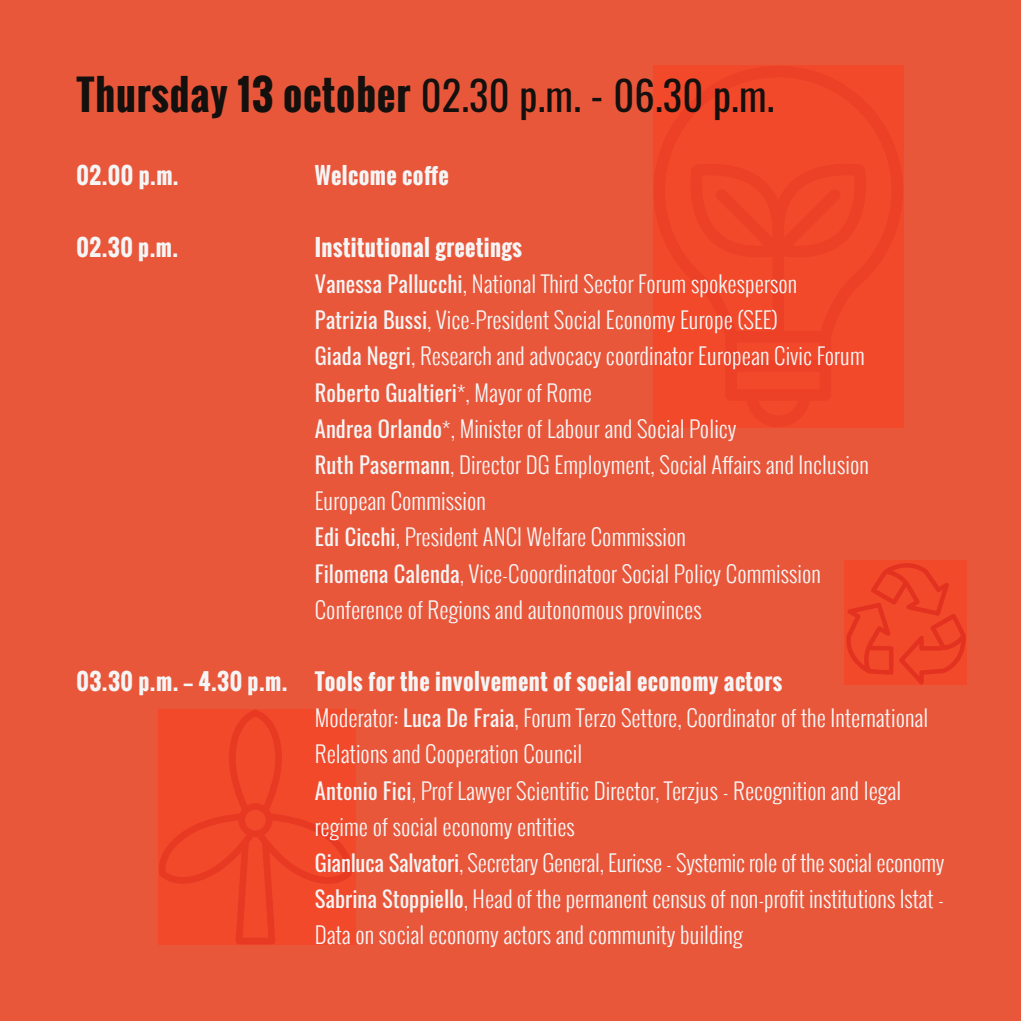
<style>
.page{position:relative;width:1021px;height:1021px;background:#fff}
.page>*{position:absolute;margin:0;border:0;box-sizing:border-box;transform-origin:0 0}
.t1{font:40.5px "Oswald";letter-spacing:.005em;color:#13100d}
.t2{font:300 22.5px/36.2px "Oswald";letter-spacing:.005em;color:#f5f5f5}
.t3{font:700 22.5px "Oswald";letter-spacing:.02em;color:#f5f5f5}
.s1{font-weight:700}
.s2{font-weight:400}
</style>
<div class="page">
<div style="left:0;top:0;width:1020px;height:1020px;background:#e9573b"></div>
<svg style="left:159px;top:709px;width:193px;height:235px;fill:#f2492b"></svg>
<svg style="left:653px;top:66px;width:250px;height:361px;fill:#f2492b"></svg>
<svg style="left:846px;top:563px;width:119px;height:121px"></svg>
<h1 class="t1" style="left:77px;top:60px;width:699px"><span class="s1">Thursday 13 october</span> 02.30 p.m. - 06.30 p.m.</h1>
<p class="t3" style="left:77px;top:158px;width:104px">02.00 p.m.</p>
<p class="t3" style="left:315px;top:158px;width:136px">Welcome coffe</p>
<p class="t3" style="left:77px;top:230px;width:103px">02.30 p.m.</p>
<p class="t2" style="left:315px;top:229px;width:555px"><span class="s1">Institutional greetings<br></span><span class="s2">Vanessa Pallucchi</span>, National Third Sector Forum spokesperson<br><span class="s2">Patrizia Bussi</span>, Vice-President Social Economy Europe (SEE)<br><span class="s2">Giada Negri</span>, Research and advocacy coordinator European Civic Forum <span class="s2">Roberto Gualtieri</span>*, Mayor of Rome<br><span class="s2">Andrea Orlando</span>*, Minister of Labour and Social Policy<br><span class="s2">Ruth Pasermann</span>, Director DG Employment, Social Affairs and Inclusion European Commission<br><span class="s2">Edi Cicchi</span>, President ANCI Welfare Commission<br><span class="s2">Filomena Calenda</span>, Vice-Cooordinatoor Social Policy Commission Conference of Regions and autonomous provinces</p>
<p class="t2" style="left:315px;top:663px;width:631px;text-indent:-238px"><span class="s1">03.30 p.m. — 4.30 p.m. Tools for the involvement of social economy actors<br></span>Moderator: <span class="s2">Luca De Fraia</span>, Forum Terzo Settore, Coordinator of the International Relations and Cooperation Council<br><span class="s2">Antonio Fici</span>, Prof Lawyer Scientific Director, Terzjus - Recognition and legal regime of social economy entities<br><span class="s2">Gianluca Salvatori</span>, Secretary General, Euricse - Systemic role of the social economy <span class="s2">Sabrina Stoppiello</span>, Head of the permanent census of non-profit institutions Istat - Data on social economy actors and community building</p>
</div>
